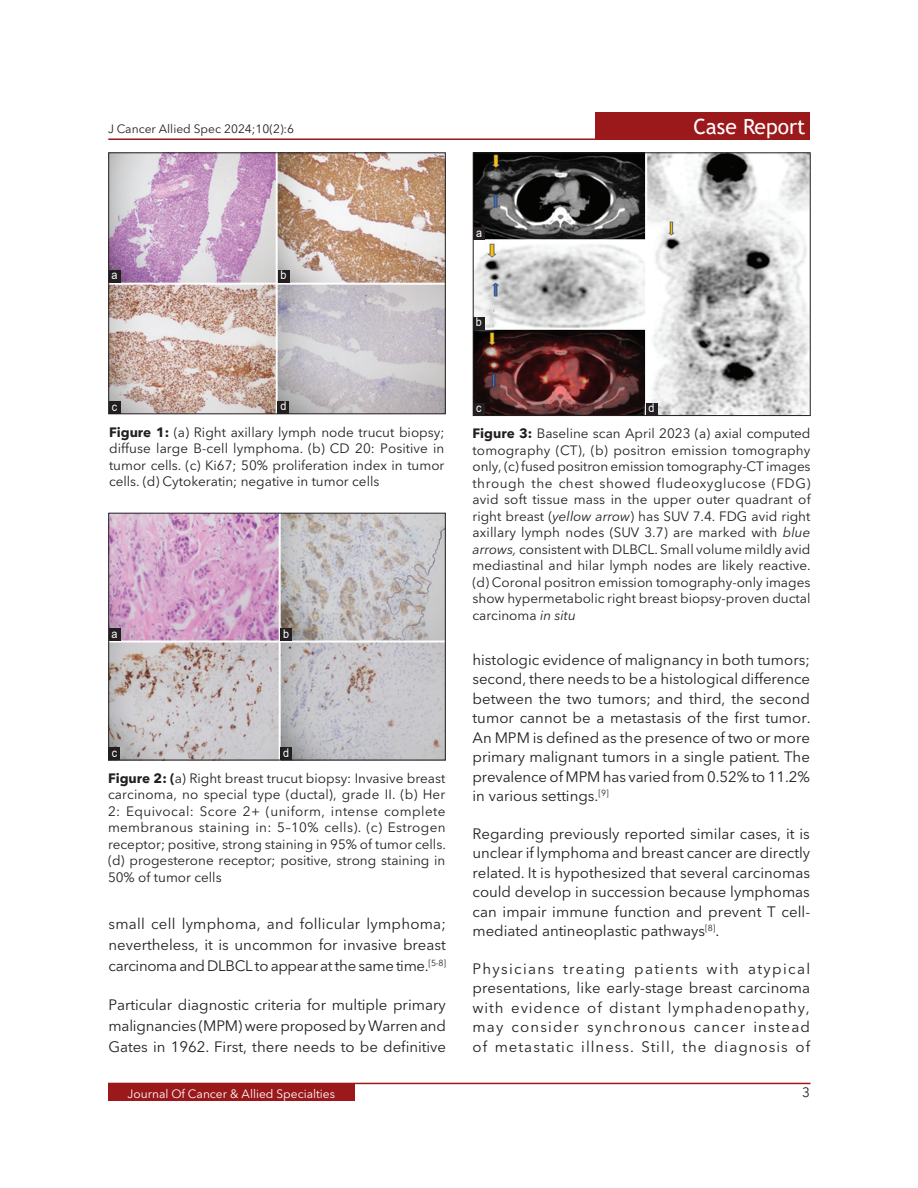
<style>
.page{position:relative;width:918px;height:1188px;background:#fff}
.page>*{position:absolute;margin:0;border:0;box-sizing:border-box;transform-origin:0 0}
.t1{font:21px "Trebuchet MS";color:#fff}
.TX{font:15px/19.5px "Avenir Next LT Pro";color:#231f20;text-align:justify}
.FGC{font:13.5px/16.5px "Avenir Next LT Pro";color:#231f20;text-align:justify}
.t2{font:12px "Avenir Next LT Pro";color:#fff}
.t3{font:12px "Avenir Next LT Pro";color:#231f20}
.LABEL{font:12px "Arial";color:#fff;scale:.9 1}
.s1{font-weight:700}
.s2{font-style:italic}
</style>
<div class="page">
<div style="left:108px;top:1083px;width:247px;height:18px;background:#9b181b"></div>
<hr style="left:108px;top:1083px;width:703px;height:1px;background:#9b181b">
<div style="left:596px;top:112px;width:214px;height:28px;background:#9b181b"></div>
<hr style="left:108px;top:138px;width:687px;height:2px;background:#9b181b">
<img style="left:475px;top:155px;width:333px;height:259px">
<div style="left:473px;top:153px;width:337px;height:263px;border:1px solid #231f20"></div>
<div style="left:473px;top:228px;width:12px;height:12px;background:#231f20"></div>
<div style="left:473px;top:317px;width:12px;height:12px;background:#231f20"></div>
<div style="left:473px;top:403px;width:12px;height:13px;background:#231f20"></div>
<img style="left:111px;top:155px;width:333px;height:257px">
<div style="left:109px;top:153px;width:337px;height:261px;border:1px solid #231f20"></div>
<div style="left:278px;top:270px;width:11px;height:13px;background:#231f20"></div>
<div style="left:109px;top:270px;width:11px;height:13px;background:#231f20"></div>
<div style="left:109px;top:401px;width:11px;height:13px;background:#231f20"></div>
<div style="left:278px;top:401px;width:11px;height:13px;background:#231f20"></div>
<img style="left:111px;top:515px;width:333px;height:243px">
<div style="left:109px;top:513px;width:337px;height:247px;border:1px solid #231f20"></div>
<div style="left:280px;top:628px;width:12px;height:13px;background:#231f20"></div>
<div style="left:109px;top:628px;width:11px;height:13px;background:#231f20"></div>
<div style="left:109px;top:747px;width:11px;height:13px;background:#231f20"></div>
<div style="left:281px;top:747px;width:11px;height:13px;background:#231f20"></div>
<div style="left:646px;top:403px;width:11px;height:12px;background:#231f20"></div>
<p class="t3" style="left:108px;top:119px;width:188px">J Cancer Allied Spec 2024;10(2):6</p>
<h1 class="t1" style="left:693px;top:113px;width:114px">Case Report</h1>
<p class="LABEL" style="left:112px;top:267px;width:8px">a</p>
<p class="LABEL" style="left:280px;top:267px;width:8px">b</p>
<p class="LABEL" style="left:476px;top:225px;width:8px">a</p>
<p class="LABEL" style="left:476px;top:314px;width:8px">b</p>
<p class="LABEL" style="left:112px;top:398px;width:7px">c</p>
<p class="LABEL" style="left:280px;top:398px;width:8px">d</p>
<p class="FGC" style="left:109px;top:423px;width:337px"><span class="s1">Figure 1:</span> (a) Right axillary lymph node trucut biopsy; diffuse large B-cell lymphoma. (b) CD 20: Positive in tumor cells. (c) Ki67; 50% proliferation index in tumor cells. (d) Cytokeratin; negative in tumor cells</p>
<p class="LABEL" style="left:112px;top:625px;width:8px">a</p>
<p class="LABEL" style="left:283px;top:625px;width:8px">b</p>
<p class="LABEL" style="left:112px;top:744px;width:7px">c</p>
<p class="LABEL" style="left:283px;top:744px;width:8px">d</p>
<p class="FGC" style="left:108px;top:769px;width:339px"><span class="s1">Figure 2: (</span>a) Right breast trucut biopsy: Invasive breast carcinoma, no special type (ductal), grade II. (b) Her 2: Equivocal: Score 2+ (uniform, intense complete membranous staining in: 5–10% cells). (c) Estrogen receptor; positive, strong staining in 95% of tumor cells. (d) progesterone receptor; positive, strong staining in 50% of tumor cells</p>
<p class="TX" style="left:109px;top:913px;width:339px;line-height:20.9px">small cell lymphoma, and follicular lymphoma; nevertheless, it is uncommon for invasive breast carcinoma and DLBCL to appear at the same time.<sup>[5-8]</sup></p>
<p class="TX" style="left:109px;top:994px;width:339px;line-height:20.9px">Particular diagnostic criteria for multiple primary malignancies (MPM) were proposed by Warren and Gates in 1962. First, there needs to be definitive</p>
<p class="LABEL" style="left:476px;top:400px;width:7px">c</p>
<p class="LABEL" style="left:649px;top:400px;width:8px">d</p>
<p class="FGC" style="left:472px;top:425px;width:340px"><span class="s1">Figure 3:</span> Baseline scan April 2023 (a) axial computed tomography (CT), (b) positron emission tomography only, (c) fused positron emission tomography-CT images through the chest showed fludeoxyglucose (FDG) avid soft tissue mass in the upper outer quadrant of right breast (<span class="s2">yellow arrow</span>) has SUV 7.4. FDG avid right axillary lymph nodes (SUV 3.7) are marked with <span class="s2">blue arrows,</span> consistent with DLBCL. Small volume mildly avid mediastinal and hilar lymph nodes are likely reactive. (d) Coronal positron emission tomography-only images show hypermetabolic right breast biopsy-proven ductal carcinoma <span class="s2">in situ</span></p>
<p class="TX" style="left:472px;top:649px;width:340px">histologic evidence of malignancy in both tumors; second, there needs to be a histological difference between the two tumors; and third, the second tumor cannot be a metastasis of the first tumor.<br>An MPM is defined as the presence of two or more primary malignant tumors in a single patient. The prevalence of MPM has varied from 0.52% to 11.2% in various settings.<sup>[9]</sup></p>
<p class="TX" style="left:472px;top:823px;width:339px">Regarding previously reported similar cases, it is unclear if lymphoma and breast cancer are directly related. It is hypothesized that several carcinomas could develop in succession because lymphomas can impair immune function and prevent T cell&shy;mediated antineoplastic pathways<sup>[8]</sup>.</p>
<p class="TX" style="left:472px;top:958px;width:339px">Physicians treating patients with atypical presentations, like early-stage breast carcinoma with evidence of distant lymphadenopathy, may consider synchronous cancer instead of metastatic illness. Still, the diagnosis of</p>
<p class="t2" style="left:128px;top:1083px;width:209px">Journal Of Cancer &amp; Allied Specialties</p>
<p class="FGC" style="left:802px;top:1084px;width:9px">3</p>
</div>
